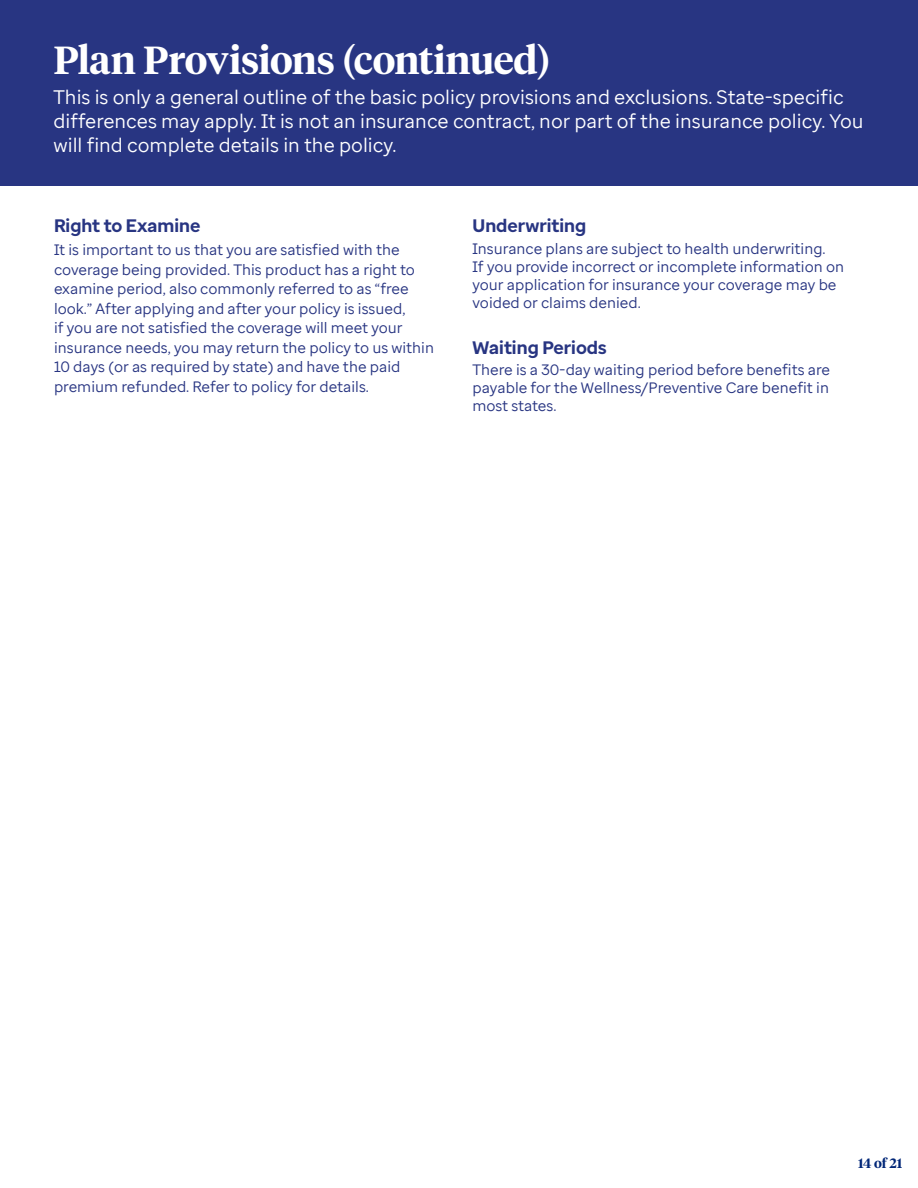
<style>
.page{position:relative;width:918px;height:1188px;background:#fff}
.page>*{position:absolute;margin:0;border:0;box-sizing:border-box;transform-origin:0 0}
.t1{font:600 39px "UHC Serif Headline";letter-spacing:-.01em;color:#fff}
.t2{font:19.5px/24px "Enterprise Sans";color:#fff}
.t3{font:700 18px "Enterprise Sans";color:#283582}
.t4{font:15px/19.5px "Enterprise Sans";color:#283582}
.t5{font:600 13.5px "UHC Serif Headline";color:#002677}
</style>
<div class="page">
<div style="left:0;top:0;width:918px;height:186px;background:#283582"></div>
<h1 class="t1" style="left:54px;top:33px;width:499px">Plan Provisions (continued)</h1>
<h2 class="t2" style="left:54px;top:85px;width:811px">This is only a general outline of the basic policy provisions and exclusions. State-specific differences may apply. It is not an insurance contract, nor part of the insurance policy. You will find complete details in the policy.</h2>
<p class="t3" style="left:54px;top:214px;width:148px">Right to Examine</p>
<p class="t4" style="left:54px;top:240px;width:382px">It is important to us that you are satisfied with the coverage being provided. This product has a right to examine period, also commonly referred to as “free look.” After applying and after your policy is issued,<br>if you are not satisfied the coverage will meet your insurance needs, you may return the policy to us within 10 days (or as required by state) and have the paid premium refunded. Refer to policy for details.</p>
<p class="t3" style="left:472px;top:214px;width:115px">Underwriting</p>
<p class="t4" style="left:472px;top:239px;width:373px;line-height:18px">Insurance plans are subject to health underwriting.<br>If you provide incorrect or incomplete information on your application for insurance your coverage may be voided or claims denied.</p>
<p class="t3" style="left:472px;top:336px;width:136px">Waiting Periods</p>
<p class="t4" style="left:472px;top:361px;width:359px;line-height:18px;text-align:justify">There is a 30-day waiting period before benefits are payable for the Wellness/Preventive Care benefit in most states.</p>
<p class="t5" style="left:858px;top:1154px;width:45px">14 of 21</p>
</div>
